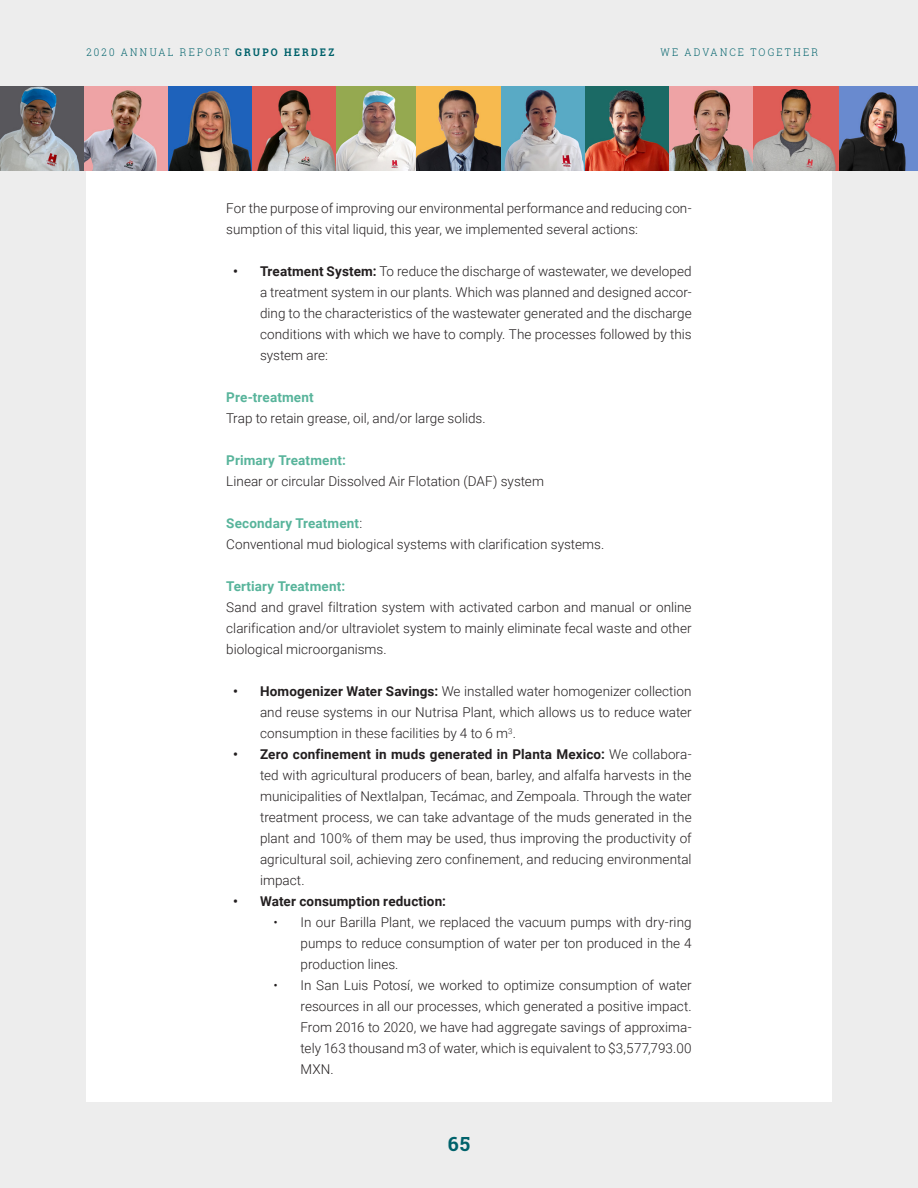
<style>
.page{position:relative;width:918px;height:1188px;background:#ededed}
.page>*{position:absolute;margin:0;border:0;box-sizing:border-box;transform-origin:0 0}
.t1{font:700 19.5px "Roboto Slab";color:#00626b}
.TEXTO-GENERAL{font:300 13.5px/21px "Roboto";color:#231f20;text-align:justify}
.TEXTO-GENERAL-2{font:700 13.5px "Roboto";letter-spacing:.01em;color:#58b49b}
.t2{font:700 13.5px "Roboto";letter-spacing:.01em;color:#231f20}
.t3{font:300 10.5px "Roboto Slab";letter-spacing:.225em;color:#00626b;scale:.93 1}
.s1{font-weight:700}
.s2{font-weight:300;color:#231f20}
</style>
<div class="page">
<div style="left:86px;top:86px;width:746px;height:1016px;background:#fff"></div>
<img style="left:421px;top:86px;width:497px;height:85px">
<img style="left:0;top:86px;width:421px;height:85px">
<p class="t3" style="left:86px;top:45px;width:268px">2020 ANNUAL REPORT <span class="s1">GRUPO HERDEZ</span></p>
<p class="t3" style="left:660px;top:45px;width:171px">WE ADVANCE TOGETHER</p>
<p class="TEXTO-GENERAL" style="left:226px;top:197px;width:467px">For the purpose of improving our environmental performance and reducing con&shy;sumption of this vital liquid, this year, we implemented several actions:</p>
<p class="TEXTO-GENERAL" style="left:260px;top:260px;width:433px;text-indent:-27px"><span class="s1">• Treatment System:</span> To reduce the discharge of wastewater, we developed a treatment system in our plants. Which was planned and designed accor&shy;ding to the characteristics of the wastewater generated and the discharge conditions with which we have to comply. The processes followed by this system are:</p>
<p class="TEXTO-GENERAL-2" style="left:226px;top:388px;width:89px">Pre-treatment</p>
<p class="TEXTO-GENERAL" style="left:226px;top:407px;width:261px">Trap to retain grease, oil, and/or large solids.</p>
<p class="TEXTO-GENERAL-2" style="left:226px;top:451px;width:121px">Primary Treatment:</p>
<p class="TEXTO-GENERAL" style="left:226px;top:470px;width:319px">Linear or circular Dissolved Air Flotation (DAF) system</p>
<p class="TEXTO-GENERAL-2" style="left:226px;top:514px;width:137px">Secondary Treatment<span class="s2">:</span></p>
<p class="TEXTO-GENERAL" style="left:226px;top:533px;width:379px">Conventional mud biological systems with clarification systems.</p>
<p class="TEXTO-GENERAL-2" style="left:226px;top:577px;width:120px">Tertiary Treatment:</p>
<p class="TEXTO-GENERAL" style="left:226px;top:596px;width:467px">Sand and gravel filtration system with activated carbon and manual or online clarification and/or ultraviolet system to mainly eliminate fecal waste and other biological microorganisms.</p>
<p class="TEXTO-GENERAL" style="left:260px;top:680px;width:433px;text-indent:-27px"><span class="s1">• Homogenizer Water Savings:</span> We installed water homogenizer collection and reuse systems in our Nutrisa Plant, which allows us to reduce water consumption in these facilities by 4 to 6 m<sup>3</sup>.</p>
<p class="TEXTO-GENERAL" style="left:260px;top:743px;width:433px;text-indent:-27px"><span class="s1">• Zero confinement in muds generated in Planta Mexico:</span> We collabora&shy;ted with agricultural producers of bean, barley, and alfalfa harvests in the municipalities of Nextlalpan, Tecámac, and Zempoala. Through the water treatment process, we can take advantage of the muds generated in the plant and 100% of them may be used, thus improving the productivity of agricultural soil, achieving zero confinement, and reducing environmental impact.</p>
<p class="t2" style="left:233px;top:892px;width:214px">• Water consumption reduction:</p>
<p class="TEXTO-GENERAL" style="left:301px;top:911px;width:393px;text-indent:-27px">• In our Barilla Plant, we replaced the vacuum pumps with dry-ring pumps to reduce consumption of water per ton produced in the 4 production lines.</p>
<p class="TEXTO-GENERAL" style="left:301px;top:974px;width:393px;text-indent:-27px">• In San Luis Potosí, we worked to optimize consumption of water resources in all our processes, which generated a positive impact.<br>From 2016 to 2020, we have had aggregate savings of approxima&shy;tely 163 thousand m3 of water, which is equivalent to $3,577,793.00<br>MXN.</p>
<h1 class="t1" style="left:448px;top:1130px;width:24px">65</h1>
</div>
